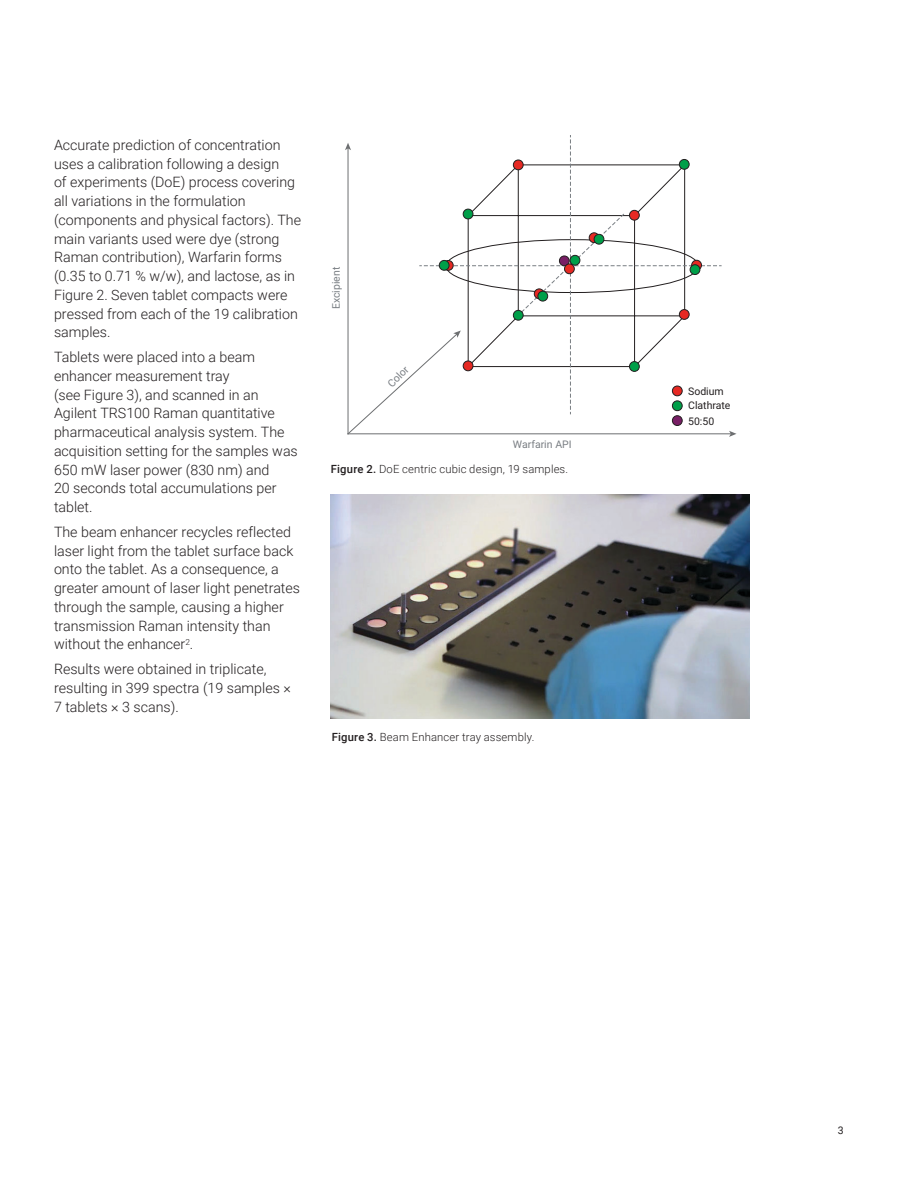
<style>
.page{position:relative;width:918px;height:1188px;background:#fff}
.page>*{position:absolute;margin:0;border:0;box-sizing:border-box;transform-origin:0 0}
.Text{font:300 14.25px/18.8px "Roboto";color:#231f20}
.t1{font:300 11.25px "Roboto";letter-spacing:.015em;color:#231f20}
.t2{font:10.5px "Roboto";color:#797e83}
.t3{font:10.5px/15px "Roboto";color:#231f20}
.s1{font-weight:500}
</style>
<div class="page">
<hr style="left:348px;top:433px;width:383px;height:1px;background:#6d6f71">
<svg style="left:729px;top:431px;width:8px;height:6px"></svg>
<svg style="left:345px;top:135px;width:376px;height:300px"></svg>
<div style="left:463px;top:209px;width:10px;height:10px;background:#009f49;border-radius:50%"></div>
<div style="left:463px;top:209px;width:10px;height:10px;border:1px solid #231f20;border-radius:50%"></div>
<div style="left:513px;top:310px;width:10px;height:10px;background:#009f49;border-radius:50%"></div>
<div style="left:513px;top:310px;width:11px;height:11px;border:1px solid #231f20;border-radius:50%"></div>
<div style="left:570px;top:255px;width:10px;height:10px;background:#009f49;border-radius:50%"></div>
<div style="left:570px;top:255px;width:10px;height:11px;border:1px solid #231f20;border-radius:50%"></div>
<div style="left:679px;top:159px;width:10px;height:10px;background:#009f49;border-radius:50%"></div>
<div style="left:679px;top:159px;width:11px;height:11px;border:1px solid #231f20;border-radius:50%"></div>
<div style="left:629px;top:362px;width:10px;height:9px;background:#009f49;border-radius:50%"></div>
<div style="left:629px;top:361px;width:11px;height:11px;border:1px solid #231f20;border-radius:50%"></div>
<div style="left:672px;top:401px;width:10px;height:10px;background:#009f49;border-radius:50%"></div>
<div style="left:672px;top:400px;width:11px;height:11px;border:1px solid #231f20;border-radius:50%"></div>
<div style="left:672px;top:416px;width:10px;height:10px;background:#781e65;border-radius:50%"></div>
<div style="left:672px;top:415px;width:11px;height:11px;border:1px solid #231f20;border-radius:50%"></div>
<div style="left:559px;top:256px;width:10px;height:10px;background:#781e65;border-radius:50%"></div>
<div style="left:559px;top:256px;width:11px;height:10px;border:1px solid #231f20;border-radius:50%"></div>
<div style="left:672px;top:386px;width:10px;height:10px;background:#e62923;border-radius:50%"></div>
<div style="left:672px;top:386px;width:11px;height:10px;border:1px solid #231f20;border-radius:50%"></div>
<div style="left:679px;top:310px;width:10px;height:9px;background:#e62923;border-radius:50%"></div>
<div style="left:679px;top:309px;width:11px;height:11px;border:1px solid #231f20;border-radius:50%"></div>
<svg style="left:692px;top:260px;width:9px;height:10px"></svg>
<div style="left:691px;top:260px;width:11px;height:10px;border:1px solid #231f20;border-radius:50%"></div>
<div style="left:629px;top:210px;width:10px;height:10px;background:#e62923;border-radius:50%"></div>
<div style="left:629px;top:210px;width:11px;height:11px;border:1px solid #231f20;border-radius:50%"></div>
<svg style="left:589px;top:233px;width:10px;height:10px"></svg>
<div style="left:589px;top:232px;width:10px;height:11px;border:1px solid #231f20;border-radius:50%"></div>
<div style="left:565px;top:264px;width:9px;height:10px;background:#e62923;border-radius:50%"></div>
<div style="left:564px;top:264px;width:11px;height:10px;border:1px solid #231f20;border-radius:50%"></div>
<div style="left:513px;top:160px;width:10px;height:10px;background:#e62923;border-radius:50%"></div>
<div style="left:513px;top:160px;width:11px;height:10px;border:1px solid #231f20;border-radius:50%"></div>
<div style="left:463px;top:361px;width:10px;height:10px;background:#e62923;border-radius:50%"></div>
<div style="left:463px;top:361px;width:10px;height:10px;border:1px solid #231f20;border-radius:50%"></div>
<svg style="left:534px;top:289px;width:10px;height:10px"></svg>
<div style="left:534px;top:289px;width:10px;height:10px;border:1px solid #231f20;border-radius:50%"></div>
<svg style="left:443px;top:261px;width:10px;height:9px"></svg>
<div style="left:443px;top:260px;width:11px;height:11px;border:1px solid #231f20;border-radius:50%"></div>
<div style="left:690px;top:265px;width:10px;height:10px;background:#009f49;border-radius:50%"></div>
<div style="left:690px;top:264px;width:10px;height:11px;border:1px solid #231f20;border-radius:50%"></div>
<div style="left:594px;top:234px;width:10px;height:10px;background:#009f49;border-radius:50%"></div>
<div style="left:594px;top:234px;width:10px;height:11px;border:1px solid #231f20;border-radius:50%"></div>
<div style="left:538px;top:291px;width:10px;height:10px;background:#009f49;border-radius:50%"></div>
<div style="left:538px;top:291px;width:10px;height:10px;border:1px solid #231f20;border-radius:50%"></div>
<div style="left:439px;top:260px;width:10px;height:10px;background:#009f49;border-radius:50%"></div>
<div style="left:439px;top:260px;width:10px;height:11px;border:1px solid #231f20;border-radius:50%"></div>
<img style="left:331px;top:494px;width:418px;height:225px">
<p class="Text" style="left:54px;top:135px;width:249px">Accurate prediction of concentration uses a calibration following a design<br>of experiments (DoE) process covering all variations in the formulation (components and physical factors). The main variants used were dye (strong Raman contribution), Warfarin forms (0.35 to 0.71 % w/w), and lactose, as in Figure 2. Seven tablet compacts were pressed from each of the 19 calibration samples.</p>
<p class="Text" style="left:54px;top:347px;width:245px">Tablets were placed into a beam enhancer measurement tray<br>(see Figure 3), and scanned in an<br>Agilent TRS100 Raman quantitative pharmaceutical analysis system. The acquisition setting for the samples was<br>650 mW laser power (830 nm) and<br>20 seconds total accumulations per tablet.</p>
<p class="Text" style="left:54px;top:522px;width:248px">The beam enhancer recycles reflected laser light from the tablet surface back onto the tablet. As a consequence, a greater amount of laser light penetrates through the sample, causing a higher transmission Raman intensity than without the enhancer<sup>2</sup>.</p>
<p class="Text" style="left:54px;top:659px;width:238px">Results were obtained in triplicate, resulting in 399 spectra (19 samples ×<br>7 tablets × 3 scans).</p>
<p class="t2" style="left:332px;top:309px;width:44px;rotate:-90deg">Excipient</p>
<p class="t2" style="left:387px;top:383px;width:26px;rotate:-46deg">Color</p>
<p class="t2" style="left:513px;top:440px;width:60px">Warfarin API</p>
<p class="t1" style="left:331px;top:461px;width:239px"><span class="s1">Figure 2.</span> DoE centric cubic design, 19 samples.</p>
<p class="t1" style="left:332px;top:729px;width:204px"><span class="s1">Figure 3.</span> Beam Enhancer tray assembly.</p>
<p class="t3" style="left:688px;top:384px;width:44px">Sodium<br>Clathrate<br>50:50</p>
<p class="t3" style="left:838px;top:1122px;width:7px">3</p>
</div>
